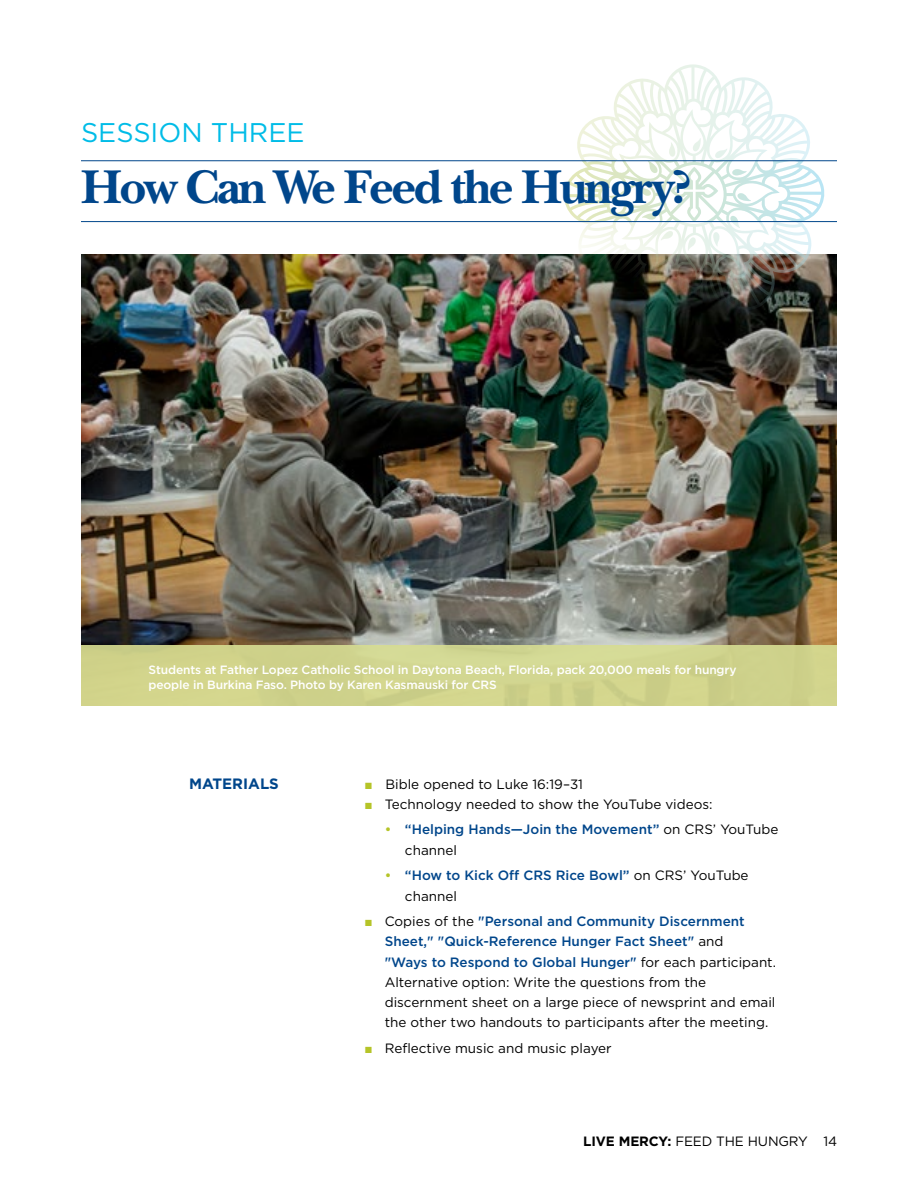
<style>
.page{position:relative;width:918px;height:1188px;background:#fff}
.page>*{position:absolute;margin:0;border:0;box-sizing:border-box;transform-origin:0 0}
.t1{font:700 49.5px "New Baskerville Std";letter-spacing:-.05em;color:#00468b}
.t2{font:27px "Gotham";color:#00bce7}
.t3{font:700 15px "Gotham";color:#00468b}
.t4{font:13.5px/20.2px "Gotham";color:#000}
.t5{font:500 13.5px/20.2px "Gotham";color:#00468b}
.t6{font:500 12px/15px "Gotham";letter-spacing:-.01em;color:#fff}
.s1{font-family:"Times New Roman";font-weight:700;color:#b5c428}
.s2{font-family:"Times New Roman";color:#b5c428}
.s3{color:#b5c428}
.s4{font-weight:400;color:#000}
.s5{font-weight:500;color:#00468b}
.s6{font-weight:700}
</style>
<div class="page">
<img style="left:81px;top:255px;width:756px;height:390px">
<div style="left:81px;top:645px;width:756px;height:61px;background:#d1d48c"></div>
<img style="left:564px;top:64px;width:263px;height:260px">
<svg style="left:564px;top:159px;width:263px;height:62px"></svg>
<hr style="left:81px;top:160px;width:756px;height:1px;background:#00468b">
<hr style="left:81px;top:221px;width:756px;height:1px;background:#00468b">
<h2 class="t2" style="left:81px;top:115px;width:225px">SESSION THREE</h2>
<h1 class="t1" style="left:81px;top:158px;width:612px">How Can We Feed the Hungry?</h1>
<p class="t6" style="left:148px;top:662px;width:590px">Students at Father Lopez Catholic School in Daytona Beach, Florida, pack 20,000 meals for hungry people in Burkina Faso. Photo by Karen Kasmauski for CRS</p>
<p class="t3" style="left:189px;top:773px;width:91px">MATERIALS</p>
<p class="t4" style="left:364px;top:773px;width:220px"><span class="s1">■</span> Bible opened to Luke 16:19–31</p>
<p class="t4" style="left:364px;top:794px;width:350px"><span class="s2">■</span> Technology needed to show the YouTube videos:</p>
<p class="t5" style="left:405px;top:819px;width:375px;text-indent:-20px"><span class="s3">•</span> “Helping Hands—Join the Movement” <span class="s4">on CRS’ YouTube channel</span></p>
<p class="t5" style="left:405px;top:865px;width:345px;text-indent:-20px"><span class="s3">•</span> “How to Kick Off CRS Rice Bowl” <span class="s4">on CRS’ YouTube channel</span></p>
<p class="t4" style="left:385px;top:911px;width:393px;text-indent:-20px"><span class="s2">■</span> Copies of the <span class="s5">"Personal and Community Discernment Sheet," "Quick-Reference Hunger Fact Sheet"</span> and<br><span class="s5">"Ways to Respond to Global Hunger"</span> for each participant.<br>Alternative option: Write the questions from the discernment sheet on a large piece of newsprint and email the other two handouts to participants after the meeting.</p>
<p class="t4" style="left:364px;top:1038px;width:249px"><span class="s2">■</span> Reflective music and music player</p>
<p class="t4" style="left:583px;top:1130px;width:255px"><span class="s6">LIVE MERCY:</span> FEED THE HUNGRY 14</p>
</div>
